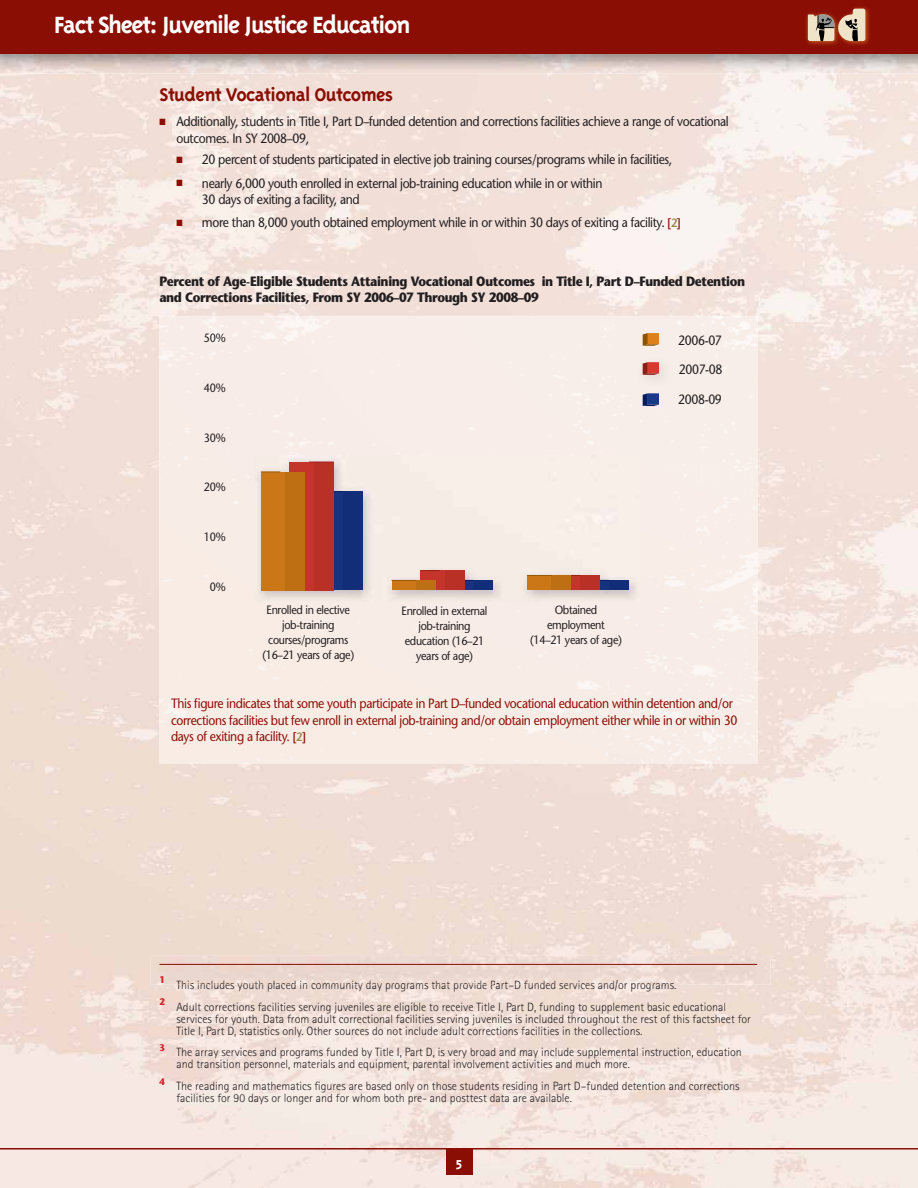
<style>
.page{position:relative;width:918px;height:1188px;background:#fff}
.page>*{position:absolute;margin:0;border:0;box-sizing:border-box;transform-origin:0 0}
.t1{font:700 27px "Triplex";letter-spacing:-.05em;color:#fff}
.t2{font:700 21px "Triplex";letter-spacing:-.03em;color:#8b0e04}
.t3{font:700 15px "Triplex";color:#fff}
.t4{font:13.5px/16.5px "Stone Sans";letter-spacing:-.03em;color:#231f20;scale:.9 1}
.t5{font:13.5px/16.5px "Stone Sans";letter-spacing:-.03em;color:#8b0e04;scale:.9 1}
.t6{font:700 13.5px/16.5px "Stone Sans";letter-spacing:-.03em;color:#231f20;scale:.9 1}
.t7{font:300 12px/12px "Rotis Sans Serif";color:#231f20}
.t8{font:12px/15px "Stone Sans";letter-spacing:-.03em;color:#231f20;text-align:center;scale:.9 1}
.t9{font:300 12px "Rotis Sans Serif";color:#221815}
.t10{font:700 9.6px "Stone Sans";color:#d2232a;scale:.9 1}
.t11{font:700 9.6px "Stone Sans";color:#d12229;scale:.9 1}
.s1{color:#8b0e04}
.s2{font-weight:600;font-size:12px;color:#8b0e04}
.s3{font-weight:600;font-size:12px;color:#9a8846}
.s4{font-weight:600;font-size:12px}
.s5{color:#221918}
.s6{color:#221b1b}
.s7{color:#221816}
.s8{color:#221a18}
.s9{color:#231c1b}
.s10{color:#231b1b}
.s11{color:#231f20}
</style>
<div class="page">
<img style="left:0;top:73px;width:918px;height:1115px">
<div style="left:0;top:0;width:918px;height:54px;background:#8b0e04"></div>
<img style="left:806px;top:7px;width:64px;height:38px">
<svg style="left:808px;top:9px;width:57px;height:32px"></svg>
<hr style="left:0;top:1148px;width:918px;height:2px;background:#8b0e04">
<div style="left:446px;top:1148px;width:27px;height:27px;background:#8b0e04"></div>
<div style="left:159px;top:316px;width:599px;height:149px;background:#f8ede8"></div>
<div style="left:159px;top:465px;width:100px;height:298px;background:#f8ece5"></div>
<div style="left:609px;top:465px;width:149px;height:298px;background:#f7ede7"></div>
<div style="left:259px;top:602px;width:350px;height:161px;background:#f8ece6"></div>
<img style="left:151px;top:955px;width:620px;height:29px">
<svg style="left:160px;top:976px;width:3px;height:7px"></svg>
<img style="left:176px;top:980px;width:500px;height:4px">
<hr style="left:159px;top:964px;width:598px;height:1px;background:#8b0e04">
<img style="left:254px;top:456px;width:386px;height:146px">
<div style="left:318px;top:492px;width:25px;height:98px;background:#16337f"></div>
<div style="left:343px;top:492px;width:19px;height:98px;background:#132e78"></div>
<div style="left:449px;top:580px;width:25px;height:10px;background:#16337f"></div>
<div style="left:474px;top:580px;width:19px;height:10px;background:#132e78"></div>
<div style="left:584px;top:580px;width:25px;height:10px;background:#16337f"></div>
<div style="left:609px;top:580px;width:19px;height:10px;background:#132e78"></div>
<div style="left:289px;top:462px;width:25px;height:128px;background:#c5342a"></div>
<div style="left:314px;top:462px;width:20px;height:128px;background:#b83026"></div>
<div style="left:420px;top:571px;width:25px;height:19px;background:#c5342a"></div>
<div style="left:445px;top:571px;width:19px;height:19px;background:#b83026"></div>
<div style="left:555px;top:575px;width:25px;height:15px;background:#c5342a"></div>
<div style="left:580px;top:575px;width:20px;height:15px;background:#b83026"></div>
<div style="left:261px;top:472px;width:25px;height:118px;background:#cb7617"></div>
<div style="left:286px;top:472px;width:19px;height:118px;background:#be6e13"></div>
<div style="left:392px;top:580px;width:25px;height:10px;background:#cb7617"></div>
<div style="left:417px;top:580px;width:19px;height:10px;background:#be6e13"></div>
<div style="left:527px;top:575px;width:25px;height:15px;background:#cb7617"></div>
<div style="left:552px;top:575px;width:19px;height:15px;background:#be6e13"></div>
<svg style="left:643px;top:333px;width:16px;height:13px"></svg>
<img style="left:636px;top:356px;width:35px;height:31px">
<svg style="left:643px;top:362px;width:16px;height:13px"></svg>
<svg style="left:643px;top:393px;width:16px;height:13px"></svg>
<h1 class="t1" style="left:54px;top:15px;width:358px">Fact Sheet: Juvenile Justice Education</h1>
<h2 class="t2" style="left:159px;top:87px;width:235px">Student Vocational Outcomes</h2>
<p class="t4" style="left:176px;top:115px;width:615px;text-indent:-17px"><span class="s1">■</span> Additionally, students in Title I, Part D–funded detention and corrections facilities achieve a range of vocational outcomes. In SY 2008–09,</p>
<p class="t4" style="left:176px;top:153px;width:552px"><span class="s1">■</span> 20 percent of students participated in elective job training courses/programs while in facilities,</p>
<p class="t4" style="left:202px;top:176px;width:447px;text-indent:-26px"><span class="s1">■</span> nearly 6,000 youth enrolled in external job-training education while in or within<br>30 days of exiting a facility, and</p>
<p class="t4" style="left:176px;top:216px;width:562px"><span class="s1">■</span> more than 8,000 youth obtained employment while in or within 30 days of exiting a facility. <span class="s2">[</span><span class="s3">2</span><span class="s2">]</span></p>
<p class="t6" style="left:159px;top:274px;width:652px">Percent of Age-Eligible Students Attaining Vocational Outcomes in Title I, Part D–Funded Detention and Corrections Facilities, From SY 2006–07 Through SY 2008–09</p>
<p class="t8" style="left:204px;top:332px;width:26px">50%</p>
<p class="t8" style="left:204px;top:381px;width:26px">40%</p>
<p class="t8" style="left:204px;top:431px;width:26px">30%</p>
<p class="t8" style="left:204px;top:481px;width:26px">20%</p>
<p class="t8" style="left:204px;top:531px;width:26px">10%</p>
<p class="t8" style="left:210px;top:581px;width:19px">0%</p>
<p class="t8" style="left:262px;top:604px;width:104px">Enrolled in elective job-training courses/programs (16–21 years of age)</p>
<p class="t8" style="left:402px;top:605px;width:97px">Enrolled in external job-training education (16–21 years of age)</p>
<p class="t8" style="left:530px;top:604px;width:104px">Obtained employment (14–21 years of age)</p>
<p class="t4" style="left:678px;top:333px;width:50px">2006-07</p>
<p class="t4" style="left:679px;top:363px;width:50px">2007-08</p>
<p class="t4" style="left:678px;top:393px;width:50px">2008-09</p>
<p class="t5" style="left:171px;top:697px;width:631px">This figure indicates that some youth participate in Part D–funded vocational education within detention and/or corrections facilities but few enroll in external job-training and/or obtain employment either while in or within 30 days of exiting a facility. <span class="s4">[</span><span class="s3">2</span><span class="s4">]</span></p>
<p class="t11" style="left:159px;top:976px;width:8px">1</p>
<p class="t9" style="left:176px;top:980px;width:501px">This includes y<span class="s5">out</span>h placed <span class="s6">in</span> com<span class="s5">mu</span><span class="s7">n</span>ity <span class="s8">da</span>y programs that <span class="s5">pr</span><span class="s7">ovi</span><span class="s9">de</span> Part D fun<span class="s7">ded</span> se<span class="s7">rvices</span> <span class="s9">an</span><span class="s7">d/o</span><span class="s10">r p</span><span class="s9">rog</span><span class="s7">ram</span>s<span class="s11">.</span></p>
<p class="t7" style="left:508px;top:980px;width:7px">–</p>
<p class="t10" style="left:159px;top:998px;width:8px">2</p>
<p class="t7" style="left:176px;top:1002px;width:576px">Adult corrections facilities serving juveniles are eligible to receive Title I, Part D, funding to supplement basic educational services for youth. Data from adult correctional facilities serving juveniles is included throughout the rest of this factsheet for<br>Title I, Part D, statistics only. Other sources do not include adult corrections facilities in the collections.</p>
<p class="t10" style="left:159px;top:1044px;width:8px">3</p>
<p class="t7" style="left:176px;top:1047px;width:567px">The array services and programs funded by Title I, Part D, is very broad and may include supplemental instruction, education and transition personnel, materials and equipment, parental involvement activities and much more.</p>
<p class="t10" style="left:159px;top:1077px;width:8px">4</p>
<p class="t7" style="left:176px;top:1081px;width:565px">The reading and mathematics figures are based only on those students residing in Part D–funded detention and corrections facilities for 90 days or longer and for whom both pre- and posttest data are available.</p>
<p class="t3" style="left:456px;top:1157px;width:8px">5</p>
</div>
